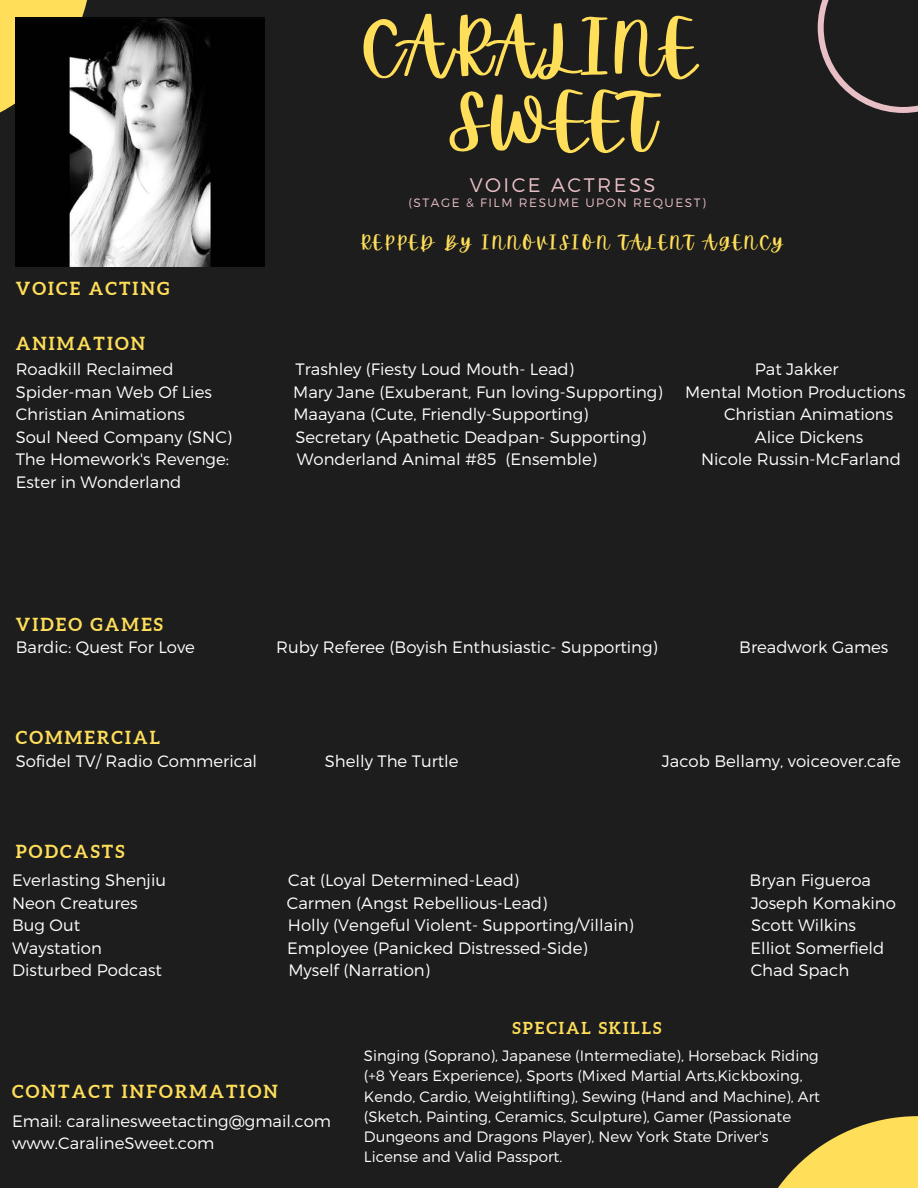
<style>
.page{position:relative;width:918px;height:1188px;background:#1d1d1d}
.page>*{position:absolute;margin:0;border:0;box-sizing:border-box;transform-origin:0 0}
.t1{font:70.35px/73.7px "Apricots";color:#ffde59}
.t2{font:300 19.65px "Montserrat";letter-spacing:.125em;color:#e9bfc6}
.t3{font:18.15px "Apricots";letter-spacing:.125em;color:#ffde59}
.t4{font:700 18px "Aleo";letter-spacing:.12em;color:#ffde59}
.t5{font:300 16.5px/22.5px "Montserrat";color:#fff}
.t6{font:700 16.5px "Aleo";letter-spacing:.12em;color:#ffde59}
.t7{font:300 15px/20.2px "Montserrat";color:#fff}
.t8{font:300 12.15px "Montserrat";letter-spacing:.125em;color:#e9bfc6}
</style>
<div class="page">
<svg style="left:818px;top:0;width:100px;height:113px"></svg>
<svg style="left:0;top:0;width:92px;height:133px"></svg>
<svg style="left:778px;top:1116px;width:140px;height:72px"></svg>
<img style="left:16px;top:18px;width:248px;height:248px">
<p class="t4" style="left:16px;top:278px;width:155px">VOICE ACTING</p>
<h2 class="t4" style="left:16px;top:333px;width:131px">ANIMATION</h2>
<p class="t1" style="left:448px;top:13px;width:250px;text-indent:-88px">CARALINE<br>SWEET</p>
<p class="t2" style="left:470px;top:172px;width:187px">VOICE ACTRESS</p>
<p class="t8" style="left:408px;top:195px;width:299px">(STAGE &amp; FILM RESUME UPON REQUEST)</p>
<h1 class="t3" style="left:360px;top:232px;width:425px">REPPED BY INNOVISION TALENT AGENCY</h1>
<h2 class="t5" style="left:16px;top:358px;width:159px">Roadkill Reclaimed</h2>
<h2 class="t5" style="left:296px;top:358px;width:280px">Trashley (Fiesty Loud Mouth- Lead)</h2>
<h2 class="t5" style="left:755px;top:358px;width:85px">Pat Jakker</h2>
<h2 class="t5" style="left:16px;top:380px;width:198px">Spider-man Web Of Lies</h2>
<h2 class="t5" style="left:293px;top:380px;width:371px">Mary Jane (Exuberant, Fun loving-Supporting)</h2>
<h2 class="t5" style="left:685px;top:380px;width:222px">Mental Motion Productions</h2>
<h2 class="t5" style="left:16px;top:403px;width:171px">Christian Animations</h2>
<h2 class="t5" style="left:293px;top:403px;width:297px">Maayana (Cute, Friendly-Supporting)</h2>
<h2 class="t5" style="left:724px;top:403px;width:171px">Christian Animations</h2>
<h2 class="t5" style="left:16px;top:425px;width:218px">Soul Need Company (SNC)</h2>
<h2 class="t5" style="left:295px;top:425px;width:352px">Secretary (Apathetic Deadpan- Supporting)</h2>
<h2 class="t5" style="left:755px;top:425px;width:110px">Alice Dickens</h2>
<h2 class="t5" style="left:16px;top:448px;width:215px">The Homework's Revenge:</h2>
<h2 class="t5" style="left:297px;top:448px;width:302px">Wonderland Animal #85 (Ensemble)</h2>
<h2 class="t5" style="left:701px;top:448px;width:201px">Nicole Russin-McFarland</h2>
<h2 class="t5" style="left:16px;top:470px;width:167px">Ester in Wonderland</h2>
<h4 class="t4" style="left:16px;top:614px;width:149px">VIDEO GAMES</h4>
<h2 class="t5" style="left:16px;top:635px;width:181px">Bardic: Quest For Love</h2>
<h2 class="t5" style="left:276px;top:635px;width:383px">Ruby Referee (Boyish Enthusiastic- Supporting)</h2>
<h2 class="t5" style="left:739px;top:635px;width:151px">Breadwork Games</h2>
<h2 class="t4" style="left:16px;top:727px;width:146px">COMMERCIAL</h2>
<h4 class="t5" style="left:16px;top:749px;width:243px">Sofidel TV/ Radio Commerical</h4>
<h4 class="t5" style="left:325px;top:749px;width:135px">Shelly The Turtle</h4>
<h4 class="t5" style="left:662px;top:749px;width:241px">Jacob Bellamy, voiceover.cafe</h4>
<h2 class="t4" style="left:16px;top:842px;width:110px">PODCASTS</h2>
<h4 class="t5" style="left:12px;top:868px;width:155px">Everlasting Shenjiu</h4>
<h4 class="t5" style="left:288px;top:868px;width:233px">Cat (Loyal Determined-Lead)</h4>
<h4 class="t5" style="left:750px;top:868px;width:123px">Bryan Figueroa</h4>
<h4 class="t5" style="left:12px;top:891px;width:127px">Neon Creatures</h4>
<h4 class="t5" style="left:287px;top:891px;width:262px">Carmen (Angst Rebellious-Lead)</h4>
<h4 class="t5" style="left:751px;top:891px;width:147px">Joseph Komakino</h4>
<h4 class="t5" style="left:12px;top:913px;width:69px">Bug Out</h4>
<h4 class="t5" style="left:288px;top:913px;width:347px">Holly (Vengeful Violent- Supporting/Villain)</h4>
<h4 class="t5" style="left:751px;top:913px;width:106px">Scott Wilkins</h4>
<h4 class="t5" style="left:12px;top:936px;width:91px">Waystation</h4>
<h4 class="t5" style="left:287px;top:936px;width:302px">Employee (Panicked Distressed-Side)</h4>
<h4 class="t5" style="left:750px;top:936px;width:135px">Elliot Somerfield</h4>
<h4 class="t5" style="left:12px;top:958px;width:151px">Disturbed Podcast</h4>
<h4 class="t5" style="left:288px;top:958px;width:143px">Myself (Narration)</h4>
<h4 class="t5" style="left:751px;top:958px;width:100px">Chad Spach</h4>
<p class="t4" style="left:12px;top:1081px;width:267px">CONTACT INFORMATION</p>
<h2 class="t5" style="left:12px;top:1109px;width:320px">Email: caralinesweetacting@gmail.com www.CaralineSweet.com</h2>
<h3 class="t6" style="left:513px;top:1018px;width:150px">SPECIAL SKILLS</h3>
<h4 class="t7" style="left:364px;top:1045px;width:458px">Singing (Soprano), Japanese (Intermediate), Horseback Riding (+8 Years Experience), Sports (Mixed Martial Arts,Kickboxing, Kendo, Cardio, Weightlifting), Sewing (Hand and Machine), Art (Sketch, Painting, Ceramics, Sculpture), Gamer (Passionate Dungeons and Dragons Player), New York State Driver's License and Valid Passport.</h4>
</div>
